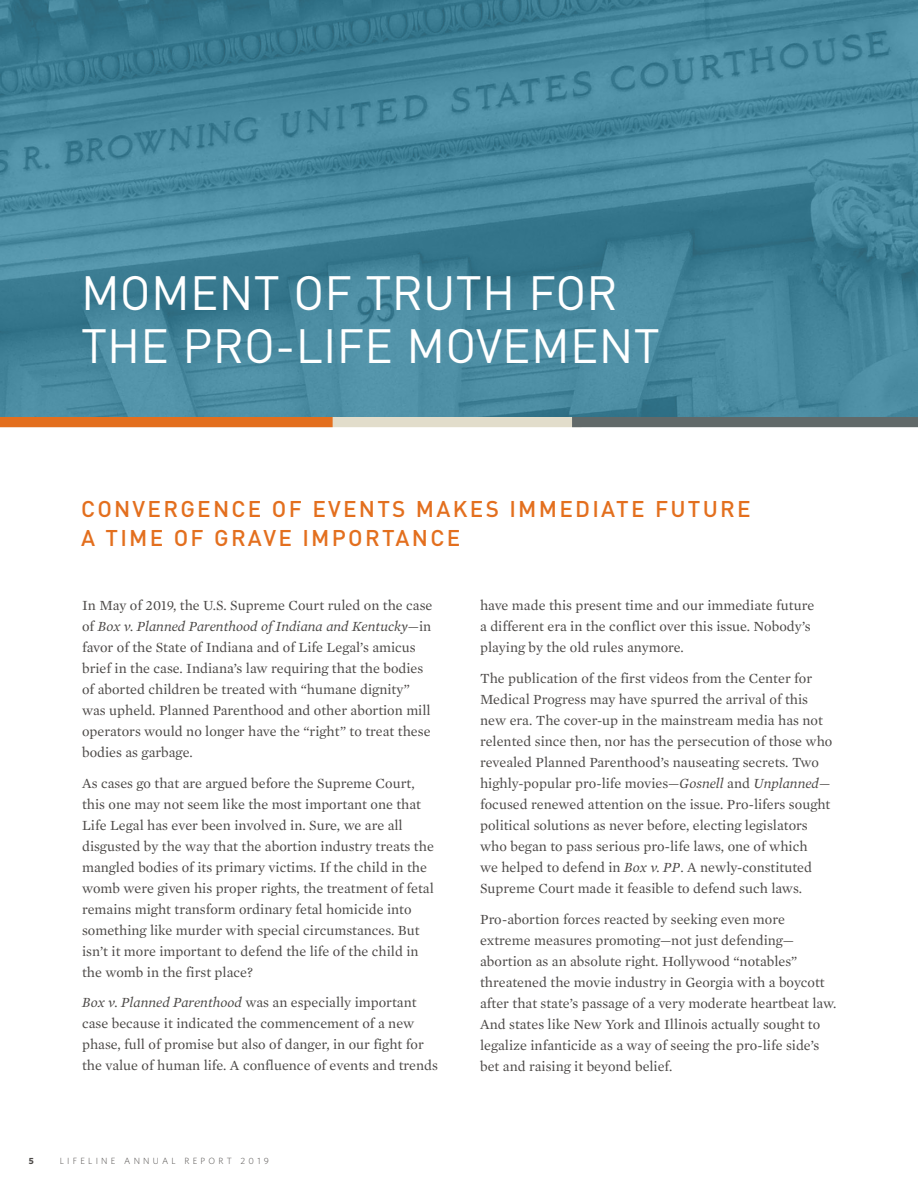
<style>
.page{position:relative;width:918px;height:1188px;background:#fff}
.page>*{position:absolute;margin:0;border:0;box-sizing:border-box;transform-origin:0 0}
.t1{font:47.55px/53.2px "DIN";letter-spacing:.005em;color:#fff}
.t2{font:500 22.5px/28.5px "DIN";letter-spacing:.1em;color:#e36f1e}
.t3{font:14.25px/21px "Mercury Text G1 Roman";color:#4b4846}
.t4{font:italic 14.25px "Mercury Text G1";color:#4b4846}
.t5{font:300 9px "Whitney HTF";letter-spacing:.36em;color:#4b4846}
.t6{font:700 9px "Whitney HTF";color:#4b4846}
.s1{font-family:"Mercury Text G1 Roman";font-style:normal}
.s2{font-family:"Mercury Text G1";font-style:italic}
</style>
<div class="page">
<div style="left:0;top:408px;width:582px;height:19px;background:#e2ddcb"></div>
<div style="left:572px;top:408px;width:346px;height:19px;background:#616969"></div>
<div style="left:0;top:408px;width:333px;height:19px;background:#e36f1e"></div>
<img style="left:0;top:0;width:918px;height:416px">
<h1 class="t1" style="left:81px;top:266px;width:580px">MOMENT OF TRUTH FOR<br>THE PRO-LIFE MOVEMENT</h1>
<h2 class="t2" style="left:81px;top:494px;width:671px">CONVERGENCE OF EVENTS MAKES IMMEDIATE FUTURE<br>A TIME OF GRAVE IMPORTANCE</h2>
<p class="t3" style="left:82px;top:595px;width:352px">In May of 2019, the U.S. Supreme Court ruled on the case</p>
<p class="t4" style="left:82px;top:618px;width:351px"><span class="s1">of</span> Box v. Planned Parenthood of Indiana and Kentucky<span class="s1">—in</span></p>
<p class="t3" style="left:82px;top:637px;width:350px">favor of the State of Indiana and of Life Legal’s amicus brief in the case. Indiana’s law requiring that the bodies of aborted children be treated with “humane dignity” was upheld. Planned Parenthood and other abortion mill operators would no longer have the “right” to treat these bodies as garbage.</p>
<p class="t3" style="left:82px;top:772px;width:353px">As cases go that are argued before the Supreme Court, this one may not seem like the most important one that Life Legal has ever been involved in. Sure, we are all disgusted by the way that the abortion industry treats the mangled bodies of its primary victims. If the child in the womb were given his proper rights, the treatment of fetal remains might transform ordinary fetal homicide into something like murder with special circumstances. But isn’t it more important to defend the life of the child in the womb in the first place?</p>
<p class="t3" style="left:82px;top:992px;width:357px"><span class="s2">Box v. Planned Parenthood</span> was an especially important case because it indicated the commencement of a new phase, full of promise but also of danger, in our fight for the value of human life. A confluence of events and trends</p>
<p class="t6" style="left:29px;top:1155px;width:6px">5</p>
<p class="t5" style="left:60px;top:1156px;width:211px">LIFELINE ANNUAL REPORT 2019</p>
<p class="t3" style="left:480px;top:595px;width:336px">have made this present time and our immediate future a different era in the conflict over this issue. Nobody’s playing by the old rules anymore.</p>
<p class="t3" style="left:480px;top:668px;width:354px">The publication of the first videos from the Center for Medical Progress may have spurred the arrival of this new era. The cover-up in the mainstream media has not relented since then, nor has the persecution of those who revealed Planned Parenthood’s nauseating secrets. Two highly-popular pro-life movies—<span class="s2">Gosnell</span> and <span class="s2">Unplanned</span>— focused renewed attention on the issue. Pro-lifers sought political solutions as never before, electing legislators who began to pass serious pro-life laws, one of which<br>we helped to defend in <span class="s2">Box v. PP</span>. A newly-constituted Supreme Court made it feasible to defend such laws.</p>
<p class="t3" style="left:480px;top:908px;width:358px">Pro-abortion forces reacted by seeking even more extreme measures promoting—not just defending— abortion as an absolute right. Hollywood “notables” threatened the movie industry in Georgia with a boycott after that state’s passage of a very moderate heartbeat law.<br>And states like New York and Illinois actually sought to legalize infanticide as a way of seeing the pro-life side’s bet and raising it beyond belief.</p>
</div>
